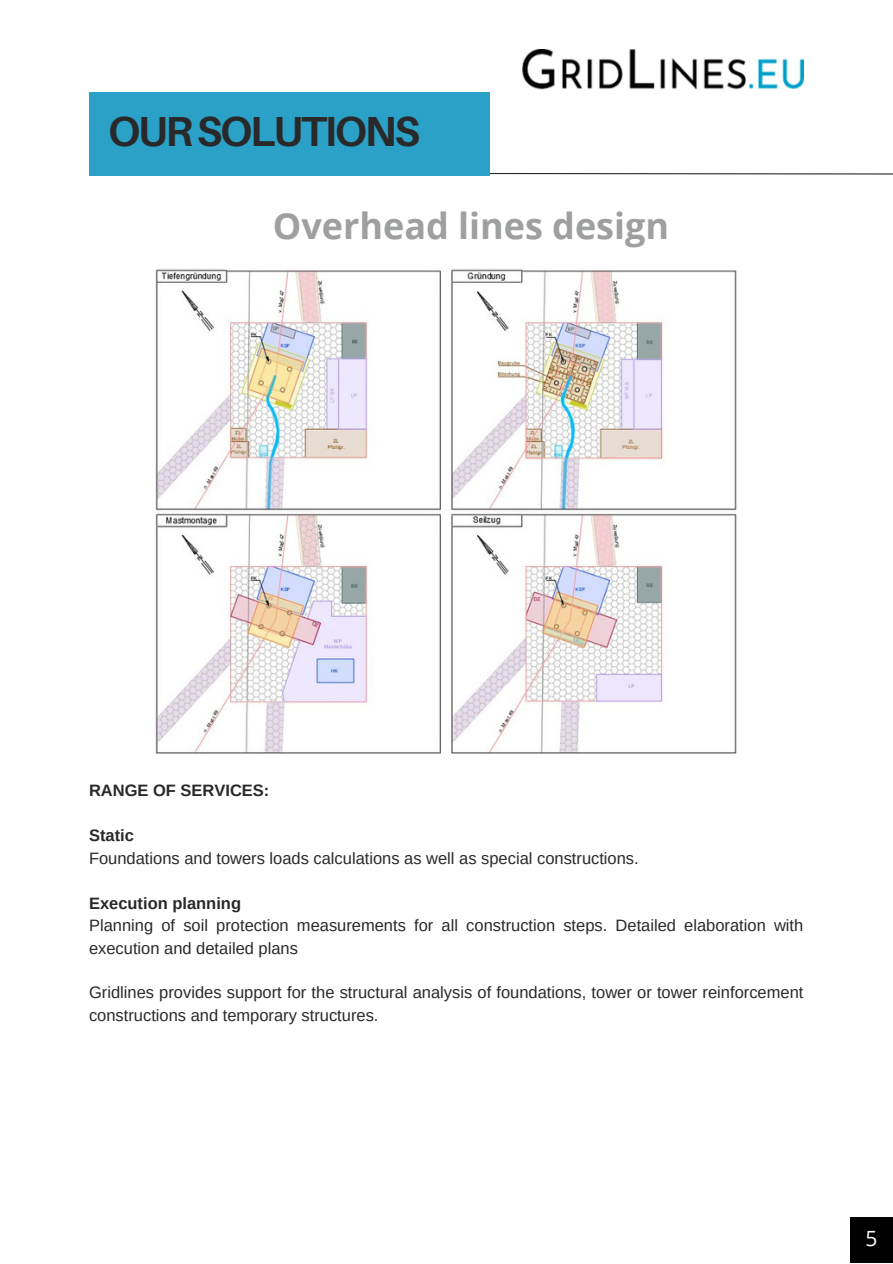
<style>
.page{position:relative;width:893px;height:1264px;background:#fff}
.page>*{position:absolute;margin:0;border:0;box-sizing:border-box;transform-origin:0 0}
.t1{font:700 42px "Aileron";letter-spacing:-.05em;color:#292929}
.t2{font:700 36px "Open Sans";color:#9e9f9f}
.t3{font:21px "Open Sans";color:#fdfdfd}
.t4{font:16.5px/22.5px "Arimo";color:#292929}
.t5{font:700 16.5px "Arimo";color:#292929}
</style>
<div class="page">
<svg style="left:490px;top:172px;width:402px;height:3px"></svg>
<img style="left:522px;top:50px;width:281px;height:39px">
<div style="left:89px;top:92px;width:401px;height:84px;background:#2ba1c8"></div>
<div style="left:850px;top:1216px;width:42px;height:46px;background:#000"></div>
<img style="left:155px;top:269px;width:582px;height:484px">
<p class="t1" style="left:108px;top:105px;width:313px">OURSOLUTIONS</p>
<p class="t2" style="left:273px;top:200px;width:397px">Overhead lines design</p>
<p class="t5" style="left:89px;top:781px;width:182px">RANGE OF SERVICES:</p>
<p class="t5" style="left:89px;top:826px;width:46px">Static</p>
<p class="t4" style="left:89px;top:846px;width:551px">Foundations and towers loads calculations as well as special constructions.</p>
<p class="t5" style="left:89px;top:893px;width:153px">Execution planning</p>
<p class="t4" style="left:89px;top:914px;width:715px">Planning of soil protection measurements for all construction steps. Detailed elaboration with execution and detailed plans</p>
<p class="t4" style="left:89px;top:981px;width:715px">Gridlines provides support for the structural analysis of foundations, tower or tower reinforcement constructions and temporary structures.</p>
<p class="t3" style="left:865px;top:1223px;width:13px">5</p>
</div>
